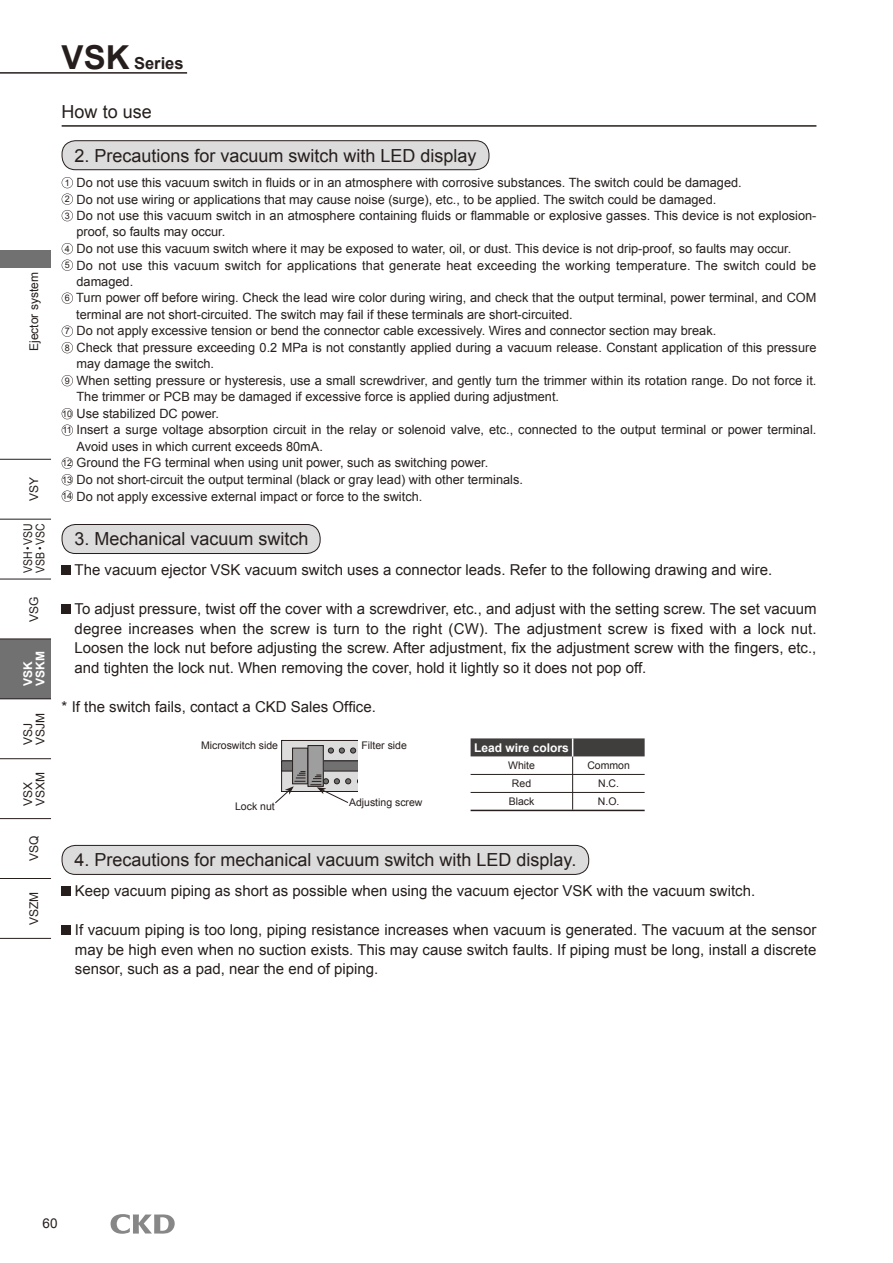
<style>
.page{position:relative;width:893px;height:1263px;background:#fff}
.page>*{position:absolute;margin:0;border:0;box-sizing:border-box;transform-origin:0 0}
.新ゴM12_14_5{font:18px "Arial";color:#251e1c}
.新ゴM12_22下線付{font:18px "Arial";color:#251e1c}
.t1{font:700 16.5px "Arial";color:#251e1c}
.新ゴM10_13{font:15px/19.5px "Arial";color:#251e1c;text-align:justify}
.t2{font:13.5px "Arial";color:#251e1c}
.新ゴL8_5_11{font:12.75px/16.5px "Arial";color:#251e1c}
.ツメ_B{font:12px "Arial";color:#251e1c}
.新ゴB8_12白{font:700 12px "Arial";color:#fff}
.ツメ_あ{font:12px "Arial";color:#251e1c}
.ツメ_B-2{font:12px "Arial";color:#251e1c;scale:.87 1}
.ツメ_B-3{font:700 12px "Arial";color:#fff}
.新ゴM6_8{font:10.5px "Arial";color:#251e1c}
.新ゴM8_12_75{font:10.5px "Arial";color:#251e1c}
.t3{font:9px "Arial";color:#251e1c}
.s1{font-size:33px}
</style>
<div class="page">
<hr style="left:62px;top:125px;width:754px;height:2px;background:#251e1c">
<svg style="left:62px;top:177px;width:11px;height:44px"></svg>
<svg style="left:62px;top:243px;width:11px;height:28px"></svg>
<svg style="left:62px;top:292px;width:11px;height:12px"></svg>
<svg style="left:62px;top:325px;width:11px;height:28px"></svg>
<svg style="left:62px;top:375px;width:11px;height:11px"></svg>
<svg style="left:62px;top:408px;width:11px;height:28px"></svg>
<svg style="left:62px;top:457px;width:11px;height:45px"></svg>
<div style="left:0;top:639px;width:51px;height:60px;background:#717171"></div>
<hr style="left:0;top:459px;width:51px;height:1px;background:#251e1c">
<hr style="left:0;top:519px;width:51px;height:1px;background:#251e1c">
<hr style="left:0;top:579px;width:51px;height:1px;background:#251e1c">
<hr style="left:0;top:639px;width:51px;height:1px;background:#251e1c">
<hr style="left:0;top:698px;width:51px;height:1px;background:#251e1c">
<hr style="left:0;top:758px;width:51px;height:1px;background:#251e1c">
<hr style="left:0;top:818px;width:51px;height:1px;background:#251e1c">
<hr style="left:0;top:878px;width:51px;height:1px;background:#251e1c">
<hr style="left:0;top:938px;width:51px;height:1px;background:#251e1c">
<div style="left:0;top:251px;width:51px;height:17px;background:#717171"></div>
<svg style="left:61px;top:140px;width:429px;height:30px;background:#d1d1d0"></svg>
<div style="left:61px;top:524px;width:260px;height:29px;background:#dcdcdc"></div>
<div style="left:62px;top:565px;width:9px;height:9px;background:#251e1c"></div>
<div style="left:62px;top:604px;width:9px;height:9px;background:#251e1c"></div>
<svg style="left:471px;top:738px;width:174px;height:72px"></svg>
<hr style="left:471px;top:810px;width:174px;height:1px;background:#251e1c">
<svg style="left:61px;top:845px;width:528px;height:29px;background:#d5d5d5"></svg>
<div style="left:62px;top:886px;width:9px;height:9px;background:#251e1c"></div>
<div style="left:62px;top:925px;width:9px;height:9px;background:#251e1c"></div>
<hr style="left:0;top:72px;width:187px;height:2px;background:#251e1c">
<svg style="left:111px;top:1214px;width:64px;height:20px"></svg>
<div style="left:282px;top:740px;width:102px;height:51px;background:#dcdcdc"></div>
<div style="left:281px;top:740px;width:103px;height:52px;border:1px solid #251e1c"></div>
<div style="left:282px;top:761px;width:102px;height:10px;background:#717171"></div>
<div style="left:281px;top:761px;width:103px;height:10px;border:1px solid #251e1c"></div>
<div style="left:293px;top:748px;width:15px;height:36px;background:#9e9e9e"></div>
<div style="left:292px;top:748px;width:16px;height:36px;border:1px solid #251e1c"></div>
<div style="left:308px;top:745px;width:15px;height:41px;background:#9e9e9e"></div>
<svg style="left:328px;top:748px;width:28px;height:5px"></svg>
<div style="left:359px;top:732px;width:42px;height:69px;background:#fff"></div>
<div style="left:358px;top:732px;width:43px;height:69px;border:1px solid #fff"></div>
<svg style="left:275px;top:771px;width:76px;height:32px"></svg>
<p class="t1" style="left:62px;top:52px;width:123px"><span class="s1">VSK</span> Series</p>
<p class="新ゴM12_22下線付" style="left:62px;top:99px;width:92px">How to use</p>
<p class="ツメ_あ" style="left:26px;top:351px;width:80px;rotate:-90deg">Ejector system</p>
<p class="ツメ_B" style="left:26px;top:501px;width:26px;rotate:-90deg">VSY</p>
<p class="ツメ_B-2" style="left:20px;top:573px;width:58px;rotate:-90deg">VSH VSU</p>
<p class="ツメ_B-2" style="left:32px;top:573px;width:58px;rotate:-90deg">VSB VSC</p>
<p class="ツメ_B" style="left:26px;top:622px;width:27px;rotate:-90deg">VSG</p>
<p class="ツメ_B-3" style="left:20px;top:686px;width:26px;rotate:-90deg">VSK</p>
<p class="ツメ_B-3" style="left:32px;top:686px;width:36px;rotate:-90deg">VSKM</p>
<p class="ツメ_B" style="left:20px;top:745px;width:24px;rotate:-90deg">VSJ</p>
<p class="ツメ_B" style="left:32px;top:745px;width:34px;rotate:-90deg">VSJM</p>
<p class="ツメ_B" style="left:20px;top:806px;width:26px;rotate:-90deg">VSX</p>
<p class="ツメ_B" style="left:32px;top:806px;width:36px;rotate:-90deg">VSXM</p>
<p class="ツメ_B" style="left:26px;top:861px;width:27px;rotate:-90deg">VSQ</p>
<p class="ツメ_B" style="left:26px;top:925px;width:35px;rotate:-90deg">VSZM</p>
<p class="新ゴM12_14_5" style="left:74px;top:143px;width:404px">2. Precautions for vacuum switch with LED display</p>
<p class="t3" style="left:65px;top:177px;width:7px">1</p>
<p class="新ゴL8_5_11" style="left:77px;top:175px;width:667px">Do not use this vacuum switch in fluids or in an atmosphere with corrosive substances. The switch could be damaged.</p>
<p class="t3" style="left:65px;top:193px;width:7px">2</p>
<p class="新ゴL8_5_11" style="left:77px;top:191px;width:641px">Do not use wiring or applications that may cause noise (surge), etc., to be applied. The switch could be damaged.</p>
<p class="t3" style="left:65px;top:210px;width:7px">3</p>
<p class="新ゴL8_5_11" style="left:77px;top:207px;width:741px">Do not use this vacuum switch in an atmosphere containing fluids or flammable or explosive gasses. This device is not explosion&shy;proof, so faults may occur.</p>
<p class="t3" style="left:65px;top:243px;width:7px">4</p>
<p class="新ゴL8_5_11" style="left:77px;top:240px;width:716px">Do not use this vacuum switch where it may be exposed to water, oil, or dust. This device is not drip-proof, so faults may occur.</p>
<p class="t3" style="left:65px;top:259px;width:7px">5</p>
<p class="新ゴL8_5_11" style="left:77px;top:257px;width:741px">Do not use this vacuum switch for applications that generate heat exceeding the working temperature. The switch could be damaged.</p>
<p class="t3" style="left:65px;top:292px;width:7px">6</p>
<p class="新ゴL8_5_11" style="left:76px;top:289px;width:742px">Turn power off before wiring. Check the lead wire color during wiring, and check that the output terminal, power terminal, and COM terminal are not short-circuited. The switch may fail if these terminals are short-circuited.</p>
<p class="t3" style="left:65px;top:325px;width:7px">7</p>
<p class="新ゴL8_5_11" style="left:77px;top:322px;width:641px">Do not apply excessive tension or bend the connector cable excessively. Wires and connector section may break.</p>
<p class="t3" style="left:65px;top:342px;width:7px">8</p>
<p class="新ゴL8_5_11" style="left:77px;top:339px;width:741px">Check that pressure exceeding 0.2 MPa is not constantly applied during a vacuum release. Constant application of this pressure may damage the switch.</p>
<p class="t3" style="left:65px;top:375px;width:7px">9</p>
<p class="新ゴL8_5_11" style="left:77px;top:372px;width:741px">When setting pressure or hysteresis, use a small screwdriver, and gently turn the trimmer within its rotation range. Do not force it.<br>The trimmer or PCB may be damaged if excessive force is applied during adjustment.</p>
<p class="t3" style="left:62px;top:408px;width:12px">10</p>
<p class="新ゴL8_5_11" style="left:77px;top:405px;width:144px">Use stabilized DC power.</p>
<p class="t3" style="left:63px;top:424px;width:11px">11</p>
<p class="新ゴL8_5_11" style="left:77px;top:421px;width:741px">Insert a surge voltage absorption circuit in the relay or solenoid valve, etc., connected to the output terminal or power terminal.<br>Avoid uses in which current exceeds 80mA.</p>
<p class="t3" style="left:62px;top:457px;width:12px">12</p>
<p class="新ゴL8_5_11" style="left:77px;top:454px;width:413px">Ground the FG terminal when using unit power, such as switching power.</p>
<p class="t3" style="left:62px;top:474px;width:12px">13</p>
<p class="新ゴL8_5_11" style="left:77px;top:472px;width:448px">Do not short-circuit the output terminal (black or gray lead) with other terminals.</p>
<p class="t3" style="left:62px;top:490px;width:12px">14</p>
<p class="新ゴL8_5_11" style="left:77px;top:488px;width:347px">Do not apply excessive external impact or force to the switch.</p>
<p class="新ゴM12_14_5" style="left:74px;top:527px;width:236px">3. Mechanical vacuum switch</p>
<p class="新ゴM10_13" style="left:75px;top:560px;width:699px">The vacuum ejector VSK vacuum switch uses a connector leads. Refer to the following drawing and wire.</p>
<p class="新ゴM10_13" style="left:75px;top:599px;width:743px">To adjust pressure, twist off the cover with a screwdriver, etc., and adjust with the setting screw. The set vacuum degree increases when the screw is turn to the right (CW). The adjustment screw is fixed with a lock nut.<br>Loosen the lock nut before adjusting the screw. After adjustment, fix the adjustment screw with the fingers, etc., and tighten the lock nut. When removing the cover, hold it lightly so it does not pop off.</p>
<p class="新ゴM10_13" style="left:62px;top:697px;width:316px">* If the switch fails, contact a CKD Sales Office.</p>
<p class="新ゴB8_12白" style="left:474px;top:740px;width:96px">Lead wire colors</p>
<p class="新ゴM8_12_75" style="left:508px;top:759px;width:28px">White</p>
<p class="新ゴM8_12_75" style="left:587px;top:759px;width:44px">Common</p>
<p class="新ゴM8_12_75" style="left:512px;top:777px;width:21px">Red</p>
<p class="新ゴM8_12_75" style="left:598px;top:777px;width:22px">N.C.</p>
<p class="新ゴM8_12_75" style="left:509px;top:795px;width:27px">Black</p>
<p class="新ゴM8_12_75" style="left:598px;top:795px;width:23px">N.O.</p>
<p class="新ゴM6_8" style="left:201px;top:739px;width:79px">Microswitch side</p>
<p class="新ゴM6_8" style="left:361px;top:738px;width:47px">Filter side</p>
<p class="新ゴM6_8" style="left:235px;top:799px;width:41px">Lock nut</p>
<p class="新ゴM6_8" style="left:349px;top:796px;width:75px">Adjusting screw</p>
<p class="新ゴM12_14_5" style="left:74px;top:848px;width:503px">4. Precautions for mechanical vacuum switch with LED display.</p>
<p class="新ゴM10_13" style="left:75px;top:881px;width:682px">Keep vacuum piping as short as possible when using the vacuum ejector VSK with the vacuum switch.</p>
<p class="新ゴM10_13" style="left:75px;top:920px;width:743px">If vacuum piping is too long, piping resistance increases when vacuum is generated. The vacuum at the sensor may be high even when no suction exists. This may cause switch faults. If piping must be long, install a discrete sensor, such as a pad, near the end of piping.</p>
<p class="t2" style="left:43px;top:1214px;width:17px">60</p>
</div>
